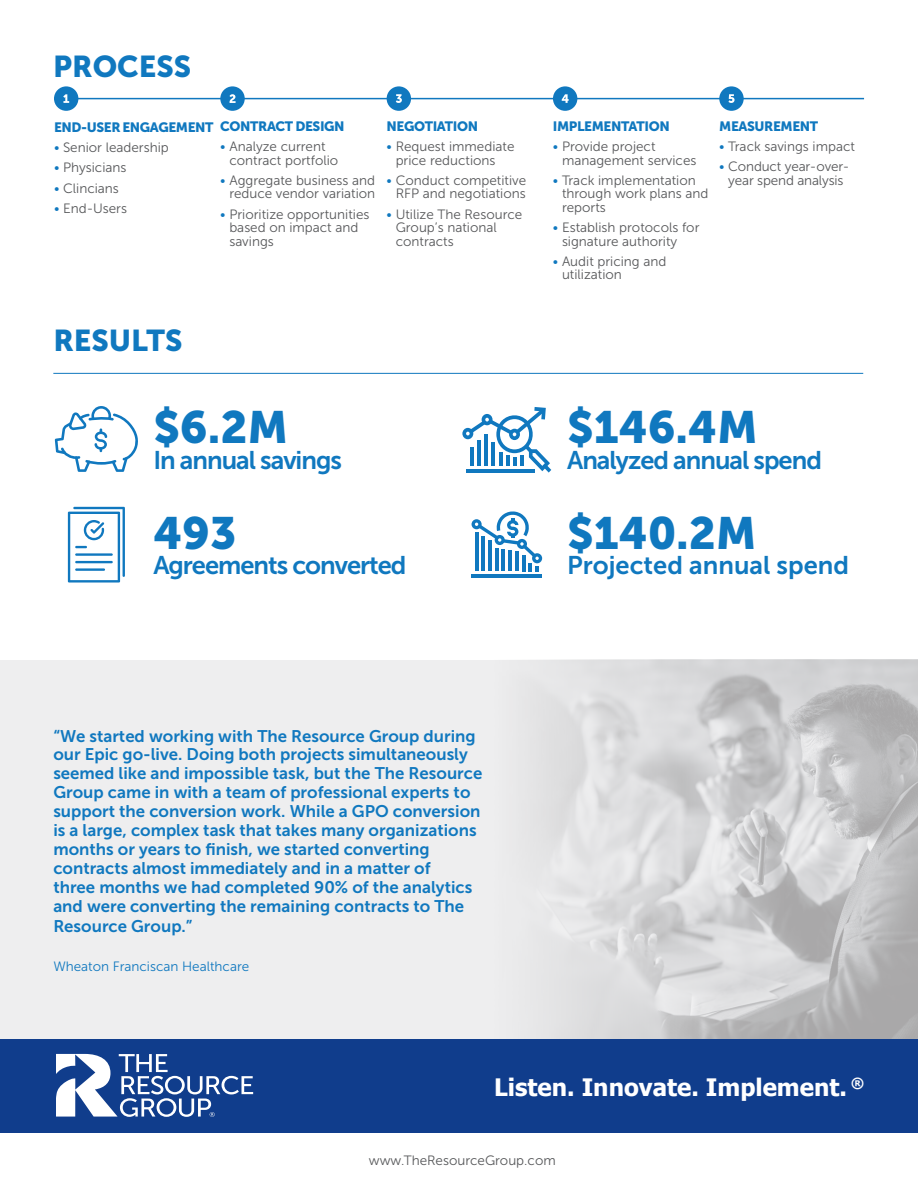
<style>
.page{position:relative;width:918px;height:1188px;background:#fff}
.page>*{position:absolute;margin:0;border:0;box-sizing:border-box;transform-origin:0 0}
.t1{font:45px "Museo Sans 900";color:#1078bf}
.t2{font:30px "Museo Sans 900";color:#1078bf}
.t3{font:25.5px "Museo Sans 700";letter-spacing:-.04em;color:#1078bf}
.t4{font:25.5px "Museo Sans 700";color:#1078bf}
.t5{font:700 24px "Tahoma";color:#fff}
.Text{font:16.8px/19px "Museo Sans 700";color:#1078bf}
.Text-2{font:13.5px/13.5px "Museo Sans 300";color:#57585a}
.Text-3{font:13.5px "Museo Sans 900";letter-spacing:-.03em;color:#1078bf}
.Text-4{font:13.5px "Museo Sans 300";color:#1078bf}
.s1{color:#1078bf}
</style>
<div class="page">
<div style="left:0;top:660px;width:918px;height:380px;background:#eeeeef"></div>
<img style="left:443px;top:660px;width:475px;height:380px">
<div style="left:0;top:1040px;width:918px;height:93px;background:#103d8c"></div>
<svg style="left:56px;top:1054px;width:197px;height:63px"></svg>
<hr style="left:54px;top:98px;width:810px;height:1px;background:#1078bf">
<div style="left:54px;top:86px;width:24px;height:25px;background:#1078bf;border-radius:50%"></div>
<svg style="left:63px;top:94px;width:6px;height:9px"></svg>
<div style="left:220px;top:86px;width:25px;height:25px;background:#1078bf;border-radius:50%"></div>
<svg style="left:229px;top:94px;width:7px;height:9px"></svg>
<div style="left:387px;top:86px;width:24px;height:25px;background:#1078bf;border-radius:50%"></div>
<svg style="left:396px;top:94px;width:6px;height:9px"></svg>
<div style="left:553px;top:86px;width:24px;height:25px;background:#1078bf;border-radius:50%"></div>
<svg style="left:562px;top:94px;width:7px;height:9px"></svg>
<div style="left:719px;top:86px;width:25px;height:25px;background:#1078bf;border-radius:50%"></div>
<svg style="left:728px;top:94px;width:7px;height:9px"></svg>
<svg style="left:55px;top:406px;width:83px;height:66px"></svg>
<hr style="left:53px;top:373px;width:810px;height:1px;background:#1078bf">
<svg style="left:462px;top:407px;width:89px;height:66px"></svg>
<hr style="left:466px;top:470px;width:68px;height:3px;background:#1078bf">
<hr style="left:472px;top:575px;width:70px;height:3px;background:#1078bf">
<svg style="left:472px;top:511px;width:70px;height:60px"></svg>
<svg style="left:68px;top:507px;width:57px;height:76px"></svg>
<p class="t2" style="left:53px;top:49px;width:139px">PROCESS</p>
<p class="Text-3" style="left:220px;top:118px;width:126px">CONTRACT DESIGN</p>
<p class="Text-2" style="left:229px;top:140px;width:110px;text-indent:-9px"><span class="s1">•</span> Analyze current contract portfolio</p>
<p class="Text-2" style="left:220px;top:174px;width:156px;text-align:right"><span class="s1">•</span> Aggregate business and reduce vendor variation</p>
<p class="Text-2" style="left:229px;top:207px;width:142px;text-indent:-9px"><span class="s1">•</span> Prioritize opportunities based on impact and savings</p>
<p class="Text-3" style="left:54px;top:120px;width:161px">END-USER ENGAGEMENT</p>
<p class="Text-2" style="left:54px;top:141px;width:116px"><span class="s1">•</span> Senior leadership</p>
<p class="Text-2" style="left:54px;top:161px;width:74px"><span class="s1">•</span> Physicians</p>
<p class="Text-2" style="left:54px;top:181px;width:66px"><span class="s1">•</span> Clincians</p>
<p class="Text-2" style="left:54px;top:202px;width:75px"><span class="s1">•</span> End-Users</p>
<p class="Text-3" style="left:387px;top:118px;width:93px">NEGOTIATION</p>
<p class="Text-2" style="left:396px;top:140px;width:120px;text-indent:-9px"><span class="s1">•</span> Request immediate price reductions</p>
<p class="Text-2" style="left:387px;top:174px;width:141px;text-align:right"><span class="s1">•</span> Conduct competitive<br>RFP and negotiations</p>
<p class="Text-2" style="left:396px;top:207px;width:128px;text-indent:-9px"><span class="s1">•</span> Utilize The Resource<br>Group’s national contracts</p>
<p class="t2" style="left:53px;top:323px;width:131px">RESULTS</p>
<p class="t1" style="left:153px;top:402px;width:136px">$6.2M</p>
<p class="t3" style="left:153px;top:446px;width:190px">In annual savings</p>
<p class="t1" style="left:153px;top:507px;width:85px">493</p>
<p class="t3" style="left:153px;top:551px;width:255px">Agreements converted</p>
<p class="Text-3" style="left:553px;top:118px;width:118px">IMPLEMENTATION</p>
<p class="Text-2" style="left:562px;top:140px;width:136px;text-indent:-9px"><span class="s1">•</span> Provide project management services</p>
<p class="Text-2" style="left:562px;top:174px;width:148px;text-indent:-9px"><span class="s1">•</span> Track implementation through work plans and reports</p>
<p class="Text-2" style="left:562px;top:221px;width:139px;text-indent:-9px"><span class="s1">•</span> Establish protocols for signature authority</p>
<p class="Text-2" style="left:562px;top:255px;width:106px;text-indent:-9px"><span class="s1">•</span> Audit pricing and utilization</p>
<p class="Text-3" style="left:719px;top:118px;width:100px">MEASUREMENT</p>
<p class="Text-2" style="left:719px;top:140px;width:137px"><span class="s1">•</span> Track savings impact</p>
<p class="Text-2" style="left:719px;top:160px;width:132px;text-align:center"><span class="s1">•</span> Conduct year-over&shy;year spend analysis</p>
<p class="t1" style="left:567px;top:402px;width:192px">$146.4M</p>
<p class="t3" style="left:567px;top:446px;width:256px">Analyzed annual spend</p>
<p class="t1" style="left:567px;top:507px;width:191px">$140.2M</p>
<p class="t4" style="left:567px;top:551px;width:283px">Projected annual spend</p>
<p class="Text" style="left:53px;top:726px;width:431px">“We started working with The Resource Group during our Epic go-live. Doing both projects simultaneously seemed like and impossible task, but the The Resource Group came in with a team of professional experts to support the conversion work. While a GPO conversion is a large, complex task that takes many organizations months or years to finish, we started converting contracts almost immediately and in a matter of<br>three months we had completed 90% of the analytics and were converting the remaining contracts to The Resource Group.”</p>
<p class="Text-4" style="left:53px;top:959px;width:197px">Wheaton Franciscan Healthcare</p>
<p class="t5" style="left:494px;top:1071px;width:371px">Listen. Innovate. Implement. <sup>®</sup></p>
<p class="Text-2" style="left:369px;top:1153px;width:188px">www.TheResourceGroup.com</p>
</div>
